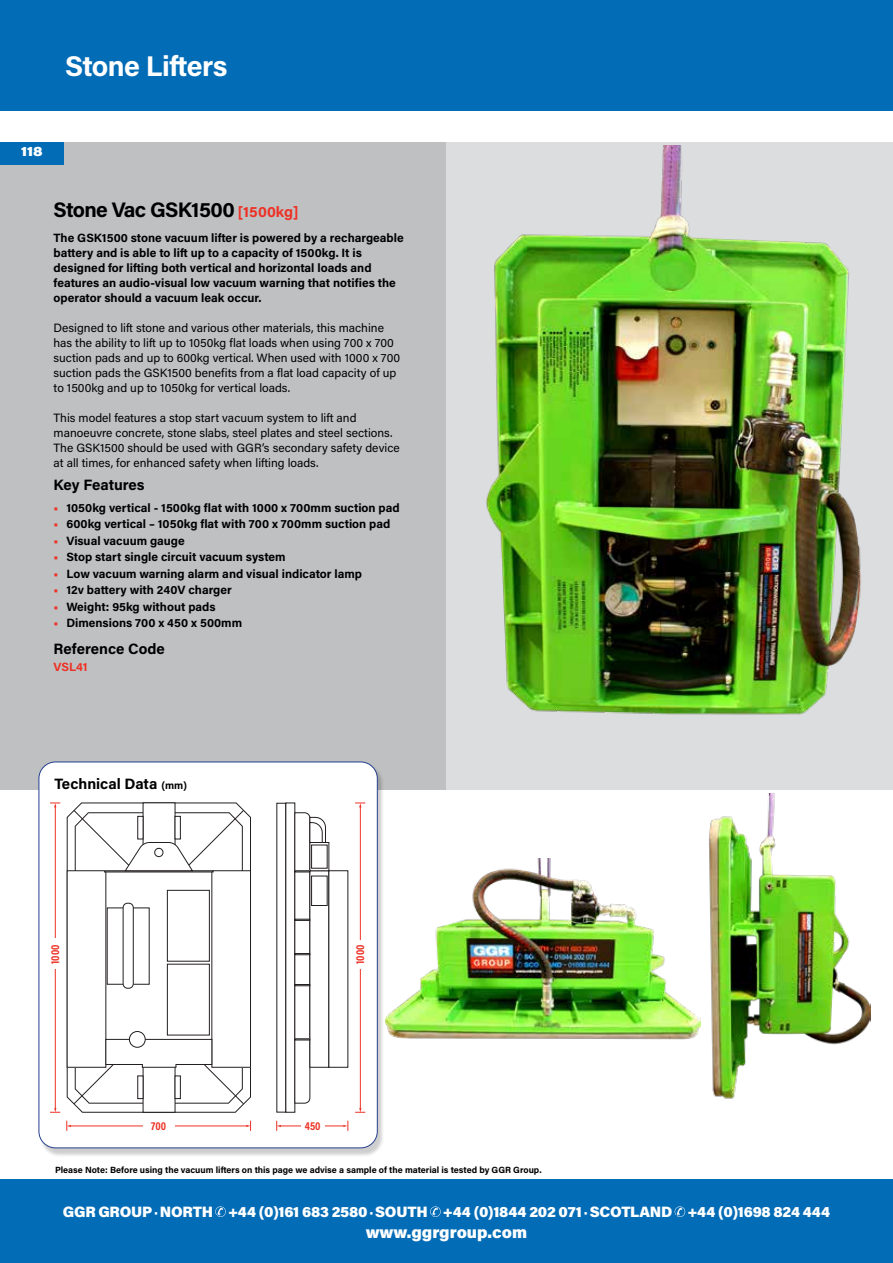
<style>
.page{position:relative;width:893px;height:1263px;background:#fff}
.page>*{position:absolute;margin:0;border:0;box-sizing:border-box;transform-origin:0 0}
.t1{font:700 28.5px "Acumin Pro";letter-spacing:-.02em;color:#fff}
.t2{font:700 21px "Acumin Pro";letter-spacing:-.03em;color:#000}
.t3{font:900 16.5px "Acumin Pro";letter-spacing:-.005em;color:#fff}
.t4{font:900 15px "Acumin Pro";letter-spacing:-.02em;color:#fff}
.t5{font:700 15px "Acumin Pro";color:#000}
.t6{font:900 13.5px "Acumin Pro Wide";color:#fff}
.t7{font:700 12px/15px "Acumin Pro";color:#000}
.t8{font:12px/15px "Acumin Pro";color:#000}
.t9{font:700 12px "Acumin Pro";letter-spacing:-.005em;color:#ee3124}
.t10{font:700 11.7px "Acumin Pro Cond";color:#ee3124}
.t11{font:700 9px "Acumin Pro";color:#000}
.s1{font-size:15px;color:#ee3124}
.s2{color:#ee3124}
.s3{font-size:10.5px}
.s4{font-size:12px}
</style>
<div class="page">
<div style="left:0;top:142px;width:446px;height:648px;background:#bec0c2"></div>
<div style="left:446px;top:142px;width:447px;height:648px;background:#dcddde"></div>
<div style="left:0;top:0;width:893px;height:111px;background:#036cb6"></div>
<div style="left:0;top:1179px;width:893px;height:84px;background:#036cb6"></div>
<div style="left:0;top:142px;width:64px;height:23px;background:#036cb6"></div>
<svg style="left:215px;top:1206px;width:11px;height:11px"></svg>
<svg style="left:430px;top:1206px;width:11px;height:11px"></svg>
<svg style="left:675px;top:1206px;width:10px;height:11px"></svg>
<div style="left:39px;top:763px;width:346px;height:394px;background:#000;opacity:.2"></div>
<div style="left:39px;top:762px;width:338px;height:386px;background:#fff;border-radius:17px"></div>
<div style="left:39px;top:762px;width:339px;height:386px;border:1px solid #25408f;border-radius:17px"></div>
<svg style="left:67px;top:803px;width:184px;height:309px"></svg>
<svg style="left:106px;top:872px;width:106px;height:167px"></svg>
<div style="left:67px;top:871px;width:39px;height:196px;background:#fff"></div>
<div style="left:212px;top:871px;width:38px;height:196px;background:#fff"></div>
<div style="left:212px;top:870px;width:39px;height:197px;border:1px solid #231f20"></div>
<div style="left:104px;top:870px;width:109px;height:2px;border:1px solid #231f20"></div>
<div style="left:143px;top:1064px;width:32px;height:48px;background:#fff"></div>
<div style="left:143px;top:803px;width:32px;height:45px;background:#fff"></div>
<div style="left:277px;top:803px;width:9px;height:309px;border:1px solid #231f20"></div>
<div style="left:286px;top:803px;width:9px;height:309px;border:1px solid #231f20"></div>
<svg style="left:74px;top:1039px;width:170px;height:65px"></svg>
<div style="left:167px;top:964px;width:42px;height:71px;background:#fff"></div>
<div style="left:167px;top:964px;width:42px;height:71px;border:1px solid #231f20"></div>
<div style="left:167px;top:890px;width:42px;height:71px;background:#fff"></div>
<div style="left:167px;top:890px;width:42px;height:71px;border:1px solid #231f20"></div>
<div style="left:310px;top:870px;width:19px;height:197px;border:1px solid #231f20"></div>
<div style="left:107px;top:908px;width:42px;height:76px;background:#fff"></div>
<div style="left:123px;top:903px;width:10px;height:85px;background:#fff;border-radius:4px"></div>
<div style="left:123px;top:903px;width:10px;height:85px;border:1px solid #231f20;border-radius:4px"></div>
<svg style="left:74px;top:810px;width:170px;height:61px"></svg>
<div style="left:138px;top:816px;width:5px;height:23px;background:#fff"></div>
<div style="left:175px;top:816px;width:5px;height:23px;background:#fff"></div>
<div style="left:175px;top:816px;width:6px;height:23px;border:1px solid #231f20"></div>
<div style="left:138px;top:1076px;width:5px;height:22px;background:#fff"></div>
<div style="left:175px;top:1076px;width:5px;height:22px;background:#fff"></div>
<div style="left:175px;top:1076px;width:6px;height:23px;border:1px solid #231f20"></div>
<div style="left:129px;top:1031px;width:16px;height:16px;background:#fff;border-radius:50%"></div>
<div style="left:129px;top:1031px;width:16px;height:16px;border:1px solid #231f20;border-radius:50%"></div>
<svg style="left:295px;top:812px;width:31px;height:291px"></svg>
<hr style="left:280px;top:1126px;width:63px;height:1px;background:#ee3124">
<svg style="left:343px;top:1121px;width:6px;height:10px"></svg>
<svg style="left:276px;top:1121px;width:5px;height:10px"></svg>
<div style="left:301px;top:1120px;width:24px;height:13px;background:#fff"></div>
<hr style="left:70px;top:1126px;width:177px;height:1px;background:#ee3124">
<svg style="left:246px;top:1121px;width:5px;height:10px"></svg>
<svg style="left:67px;top:1121px;width:4px;height:10px"></svg>
<div style="left:143px;top:1120px;width:32px;height:13px;background:#fff"></div>
<hr style="left:360px;top:805px;width:1px;height:303px;background:#ee3124">
<svg style="left:355px;top:803px;width:10px;height:4px"></svg>
<svg style="left:355px;top:1108px;width:10px;height:5px"></svg>
<div style="left:354px;top:940px;width:14px;height:28px;background:#fff"></div>
<hr style="left:55px;top:805px;width:1px;height:303px;background:#ee3124">
<svg style="left:50px;top:803px;width:10px;height:4px"></svg>
<svg style="left:50px;top:1108px;width:10px;height:5px"></svg>
<div style="left:49px;top:938px;width:14px;height:31px;background:#fff"></div>
<img style="left:709px;top:793px;width:161px;height:306px">
<img style="left:486px;top:146px;width:375px;height:569px">
<img style="left:386px;top:859px;width:315px;height:180px">
<h1 class="t1" style="left:65px;top:46px;width:164px">Stone Lifters</h1>
<p class="t6" style="left:21px;top:142px;width:23px">118</p>
<h2 class="t2" style="left:54px;top:195px;width:247px">Stone Vac GSK1500 <span class="s1">[1500kg]</span></h2>
<p class="t7" style="left:54px;top:229px;width:352px">The GSK1500 stone vacuum lifter is powered by a rechargeable battery and is able to lift up to a capacity of 1500kg. It is designed for lifting both vertical and horizontal loads and features an audio-visual low vacuum warning that notifies the operator should a vacuum leak occur.</p>
<p class="t8" style="left:54px;top:319px;width:348px">Designed to lift stone and various other materials, this machine has the ability to lift up to 1050kg flat loads when using 700 x 700 suction pads and up to 600kg vertical. When used with 1000 x 700 suction pads the GSK1500 benefits from a flat load capacity of up to 1500kg and up to 1050kg for vertical loads.</p>
<p class="t8" style="left:54px;top:409px;width:348px">This model features a stop start vacuum system to lift and manoeuvre concrete, stone slabs, steel plates and steel sections.<br>The GSK1500 should be used with GGR’s secondary safety device at all times, for enhanced safety when lifting loads.</p>
<p class="t5" style="left:54px;top:474px;width:93px">Key Features</p>
<p class="t7" style="left:54px;top:499px;width:348px"><span class="s2">•</span> 1050kg vertical - 1500kg flat with 1000 x 700mm suction pad</p>
<p class="t7" style="left:54px;top:516px;width:338px"><span class="s2">•</span> 600kg vertical – 1050kg flat with 700 x 700mm suction pad</p>
<p class="t7" style="left:54px;top:532px;width:133px"><span class="s2">•</span> Visual vacuum gauge</p>
<p class="t7" style="left:54px;top:549px;width:234px"><span class="s2">•</span> Stop start single circuit vacuum system</p>
<p class="t7" style="left:54px;top:565px;width:310px"><span class="s2">•</span> Low vacuum warning alarm and visual indicator lamp</p>
<p class="t7" style="left:54px;top:582px;width:180px"><span class="s2">•</span> 12v battery with 240V charger</p>
<p class="t7" style="left:54px;top:598px;width:163px"><span class="s2">•</span> Weight: 95kg without pads</p>
<p class="t7" style="left:54px;top:615px;width:190px"><span class="s2">•</span> Dimensions 700 x 450 x 500mm</p>
<p class="t5" style="left:54px;top:638px;width:113px">Reference Code</p>
<p class="t9" style="left:54px;top:658px;width:35px">VSL41</p>
<p class="t5" style="left:54px;top:773px;width:134px">Technical Data <span class="s3">(mm)</span></p>
<p class="t10" style="left:47px;top:964px;width:21px;rotate:-90deg">1000</p>
<p class="t10" style="left:352px;top:964px;width:21px;rotate:-90deg">1000</p>
<p class="t10" style="left:151px;top:1118px;width:16px">700</p>
<p class="t10" style="left:305px;top:1118px;width:17px">450</p>
<p class="t11" style="left:55px;top:1163px;width:488px">Please Note: Before using the vacuum lifters on this page we advise a sample of the material is tested by GGR Group.</p>
<p class="t4" style="left:63px;top:1201px;width:769px">GGR GROUP <span class="s4">·</span> NORTH +44 (0)161 683 2580 <span class="s4">·</span> SOUTH +44 (0)1844 202 071 <span class="s4">·</span> SCOTLAND +44 (0)1698 824 444</p>
<h3 class="t3" style="left:366px;top:1220px;width:163px">www.ggrgroup.com</h3>
</div>
